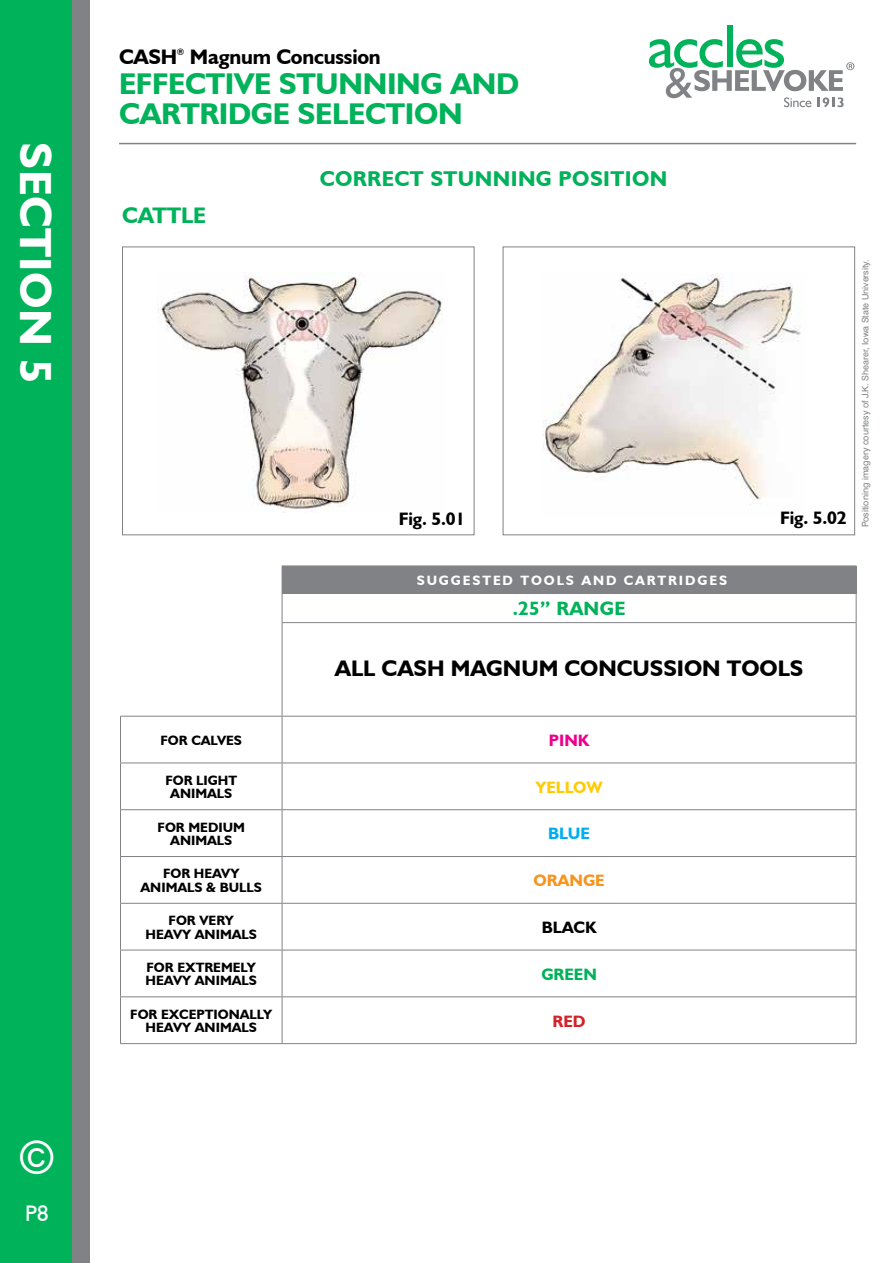
<style>
.page{position:relative;width:893px;height:1263px;background:#fff}
.page>*{position:absolute;margin:0;border:0;box-sizing:border-box;transform-origin:0 0}
.t1{font:700 45px "Humanist 521 BT";letter-spacing:.01em;color:#fff}
.t2{font:45px "Gill Sans";color:#fff}
.t3{font:700 30px/30px "Humanist 521 BT";letter-spacing:-.01em;color:#00b259}
.t4{font:700 22.5px "Humanist 521 BT";color:#000}
.t5{font:700 22.5px "Humanist 521 BT";letter-spacing:-.01em;color:#00b259}
.t6{font:22.5px "Humanist 521 BT";color:#fff}
.t7{font:700 21.45px "Humanist 521 BT";letter-spacing:.02em;color:#00b259}
.t8{font:700 21px "Humanist 521 BT";letter-spacing:-.01em;color:#000}
.t9{font:700 19.35px "Humanist 521 BT";letter-spacing:.02em;color:#00b259}
.t10{font:700 18px "Humanist 521 BT";letter-spacing:-.01em;color:#000}
.t11{font:700 16.5px "Humanist 521 BT";color:#ffcb05}
.t12{font:700 16.5px "Humanist 521 BT";color:#f7941e}
.t13{font:700 16.5px "Humanist 521 BT";color:#000}
.t14{font:700 16.5px "Humanist 521 BT";color:#00b259}
.t15{font:700 16.5px "Humanist 521 BT";color:#ec008c}
.t16{font:700 16.5px "Humanist 521 BT";color:#00aeef}
.t17{font:700 16.5px "Humanist 521 BT";color:#d2232a}
.t18{font:700 13.5px/13.5px "Humanist 521 BT";color:#000;text-align:center}
.t19{font:700 13.5px "Humanist 521 BT";letter-spacing:.14em;color:#fff}
.t20{font:9px "Swiss 721 BT";color:#808285}
.t21{font:700 9px "Humanist 521 BT";color:#000}
</style>
<div class="page">
<img style="left:158px;top:273px;width:285px;height:237px">
<div style="left:122px;top:247px;width:352px;height:288px;border:1px solid #808285"></div>
<img style="left:542px;top:273px;width:259px;height:232px">
<div style="left:503px;top:247px;width:352px;height:288px;border:1px solid #808285"></div>
<div style="left:18px;top:0;width:72px;height:1263px;background:#808285"></div>
<div style="left:0;top:0;width:72px;height:1263px;background:#00b259"></div>
<div style="left:727px;top:26px;width:5px;height:41px;background:#00b259"></div>
<svg style="left:649px;top:39px;width:205px;height:68px"></svg>
<hr style="left:119px;top:143px;width:737px;height:1px;background:#808285">
<div style="left:282px;top:566px;width:574px;height:27px;background:#808285"></div>
<svg style="left:856px;top:566px;width:1px;height:27px"></svg>
<hr style="left:856px;top:593px;width:1px;height:30px;background:#808285">
<hr style="left:856px;top:857px;width:1px;height:46px;background:#808285">
<hr style="left:856px;top:903px;width:1px;height:47px;background:#808285">
<hr style="left:856px;top:950px;width:1px;height:47px;background:#808285">
<hr style="left:856px;top:997px;width:1px;height:46px;background:#808285">
<hr style="left:856px;top:623px;width:1px;height:93px;background:#808285">
<hr style="left:282px;top:593px;width:574px;height:1px;background:#808285">
<svg style="left:282px;top:594px;width:1px;height:28px"></svg>
<hr style="left:282px;top:622px;width:574px;height:1px;background:#808285">
<hr style="left:282px;top:623px;width:1px;height:93px;background:#808285">
<hr style="left:282px;top:716px;width:574px;height:1px;background:#808285">
<hr style="left:282px;top:762px;width:574px;height:1px;background:#808285">
<hr style="left:282px;top:809px;width:574px;height:1px;background:#808285">
<hr style="left:282px;top:856px;width:574px;height:1px;background:#808285">
<hr style="left:282px;top:903px;width:574px;height:1px;background:#808285">
<hr style="left:282px;top:950px;width:574px;height:1px;background:#808285">
<hr style="left:282px;top:996px;width:574px;height:1px;background:#808285">
<hr style="left:282px;top:1043px;width:574px;height:1px;background:#808285">
<hr style="left:120px;top:716px;width:162px;height:1px;background:#808285">
<hr style="left:120px;top:716px;width:1px;height:46px;background:#808285">
<hr style="left:282px;top:716px;width:1px;height:46px;background:#808285">
<hr style="left:856px;top:716px;width:1px;height:46px;background:#808285">
<hr style="left:120px;top:762px;width:162px;height:1px;background:#808285">
<hr style="left:120px;top:763px;width:1px;height:46px;background:#808285">
<hr style="left:282px;top:763px;width:1px;height:46px;background:#808285">
<hr style="left:856px;top:763px;width:1px;height:46px;background:#808285">
<hr style="left:120px;top:809px;width:162px;height:1px;background:#808285">
<hr style="left:120px;top:810px;width:1px;height:46px;background:#808285">
<hr style="left:282px;top:810px;width:1px;height:46px;background:#808285">
<hr style="left:856px;top:810px;width:1px;height:46px;background:#808285">
<hr style="left:120px;top:856px;width:162px;height:1px;background:#808285">
<hr style="left:120px;top:857px;width:1px;height:46px;background:#808285">
<hr style="left:282px;top:857px;width:1px;height:46px;background:#808285">
<hr style="left:120px;top:903px;width:162px;height:1px;background:#808285">
<hr style="left:120px;top:904px;width:1px;height:46px;background:#808285">
<hr style="left:282px;top:904px;width:1px;height:46px;background:#808285">
<hr style="left:120px;top:950px;width:162px;height:1px;background:#808285">
<hr style="left:120px;top:950px;width:1px;height:46px;background:#808285">
<hr style="left:282px;top:950px;width:1px;height:46px;background:#808285">
<hr style="left:120px;top:996px;width:162px;height:1px;background:#808285">
<hr style="left:120px;top:997px;width:1px;height:46px;background:#808285">
<hr style="left:282px;top:997px;width:1px;height:46px;background:#808285">
<hr style="left:120px;top:1043px;width:162px;height:1px;background:#808285">
<h1 class="t1" style="left:63px;top:142px;width:243px;rotate:90deg">SECTION 5</h1>
<h1 class="t2" style="left:20px;top:1130px;width:35px">©</h1>
<h3 class="t6" style="left:25px;top:1200px;width:25px">P8</h3>
<h3 class="t8" style="left:119px;top:44px;width:60px">CASH</h3>
<p class="t21" style="left:177px;top:46px;width:9px">®</p>
<h3 class="t8" style="left:190px;top:44px;width:192px">Magnum Concussion</h3>
<h2 class="t3" style="left:119px;top:68px;width:402px">EFFECTIVE STUNNING AND<br>CARTRIDGE SELECTION</h2>
<h3 class="t5" style="left:122px;top:202px;width:85px">CATTLE</h3>
<h3 class="t7" style="left:320px;top:166px;width:349px">CORRECT STUNNING POSITION</h3>
<h3 class="t10" style="left:399px;top:508px;width:68px">Fig. 5.01</h3>
<h3 class="t10" style="left:780px;top:506px;width:68px">Fig. 5.02</h3>
<p class="t20" style="left:860px;top:527px;width:270px;rotate:-90deg">Positioning imagery courtesy of J.K. Shearer, Iowa State University.</p>
<p class="t19" style="left:417px;top:572px;width:312px">SUGGESTED TOOLS AND CARTRIDGES</p>
<h3 class="t9" style="left:513px;top:597px;width:114px">.25” RANGE</h3>
<h3 class="t4" style="left:335px;top:655px;width:470px">ALL CASH MAGNUM CONCUSSION TOOLS</h3>
<p class="t18" style="left:161px;top:733px;width:83px">FOR CALVES</p>
<p class="t15" style="left:549px;top:730px;width:42px">PINK</p>
<p class="t18" style="left:165px;top:773px;width:73px">FOR LIGHT<br>ANIMALS</p>
<p class="t11" style="left:535px;top:777px;width:69px">YELLOW</p>
<p class="t18" style="left:158px;top:820px;width:89px">FOR MEDIUM<br>ANIMALS</p>
<p class="t16" style="left:548px;top:823px;width:43px">BLUE</p>
<p class="t18" style="left:141px;top:867px;width:123px">FOR HEAVY<br>ANIMALS &amp; BULLS</p>
<p class="t12" style="left:533px;top:870px;width:73px">ORANGE</p>
<p class="t18" style="left:146px;top:913px;width:113px">FOR VERY<br>HEAVY ANIMALS</p>
<p class="t13" style="left:542px;top:917px;width:56px">BLACK</p>
<p class="t18" style="left:146px;top:960px;width:113px;text-align:left">FOR EXTREMELY<br>HEAVY ANIMALS</p>
<p class="t14" style="left:541px;top:964px;width:57px">GREEN</p>
<p class="t18" style="left:130px;top:1007px;width:143px">FOR EXCEPTIONALLY<br>HEAVY ANIMALS</p>
<p class="t17" style="left:553px;top:1010px;width:34px">RED</p>
</div>
